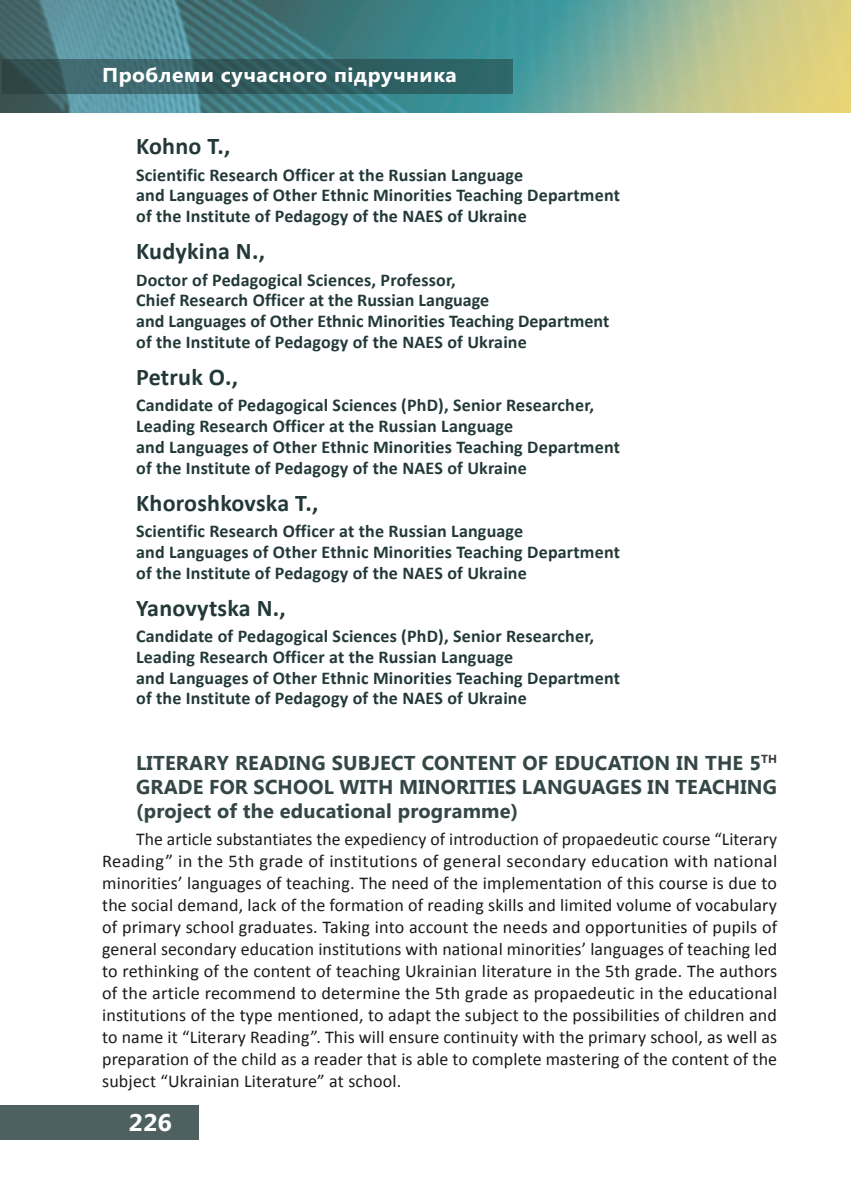
<style>
.page{position:relative;width:851px;height:1191px;background:#fff}
.page>*{position:absolute;margin:0;border:0;box-sizing:border-box;transform-origin:0 0}
.Автор__копія{font:700 24px "Calibri";letter-spacing:.01em;color:#223938}
.t1{font:700 24px "Segoe UI";color:#fff;scale:1.05 1}
.Невеликий_Заголовок{font:700 20px/24px "Segoe UI";letter-spacing:.01em;color:#344746;text-align:justify}
.t2{font:700 20px "Segoe UI";letter-spacing:.025em;color:#fff;scale:1.05 1}
.Анотація{font:18px/22px "Calibri";letter-spacing:.01em;color:#1a1a18;text-align:justify}
.Про_автора_мал{font:700 18px/20.6px "Calibri";letter-spacing:.01em;color:#223938}
</style>
<div class="page">
<img style="left:0;top:0;width:850px;height:113px">
<svg style="left:2px;top:60px;width:510px;height:34px;background:#335f62"></svg>
<div style="left:0;top:1106px;width:198px;height:34px;background:#4e605f"></div>
<p class="t2" style="left:102px;top:61px;width:339px">Проблеми сучасного підручника</p>
<p class="Автор__копія" style="left:136px;top:131px;width:96px">Kohno T.,</p>
<p class="Про_автора_мал" style="left:136px;top:164px;width:485px">Scientific Research Officer at the Russian Language<br>and Languages of Other Ethnic Minorities Teaching Department of the Institute of Pedagogy of the NAES of Ukraine</p>
<p class="Автор__копія" style="left:136px;top:236px;width:130px">Kudykina N.,</p>
<p class="Про_автора_мал" style="left:136px;top:269px;width:474px">Doctor of Pedagogical Sciences, Professor,<br>Chief Research Officer at the Russian Language<br>and Languages of Other Ethnic Minorities Teaching Department of the Institute of Pedagogy of the NAES of Ukraine</p>
<p class="Автор__копія" style="left:136px;top:362px;width:103px">Petruk O.,</p>
<p class="Про_автора_мал" style="left:136px;top:395px;width:485px">Candidate of Pedagogical Sciences (PhD), Senior Researcher, Leading Research Officer at the Russian Language<br>and Languages of Other Ethnic Minorities Teaching Department of the Institute of Pedagogy of the NAES of Ukraine</p>
<p class="Автор__копія" style="left:136px;top:487px;width:183px">Khoroshkovska T.,</p>
<p class="Про_автора_мал" style="left:136px;top:521px;width:485px">Scientific Research Officer at the Russian Language<br>and Languages of Other Ethnic Minorities Teaching Department of the Institute of Pedagogy of the NAES of Ukraine</p>
<p class="Автор__копія" style="left:136px;top:592px;width:151px">Yanovytska N.,</p>
<p class="Про_автора_мал" style="left:136px;top:626px;width:485px">Candidate of Pedagogical Sciences (PhD), Senior Researcher, Leading Research Officer at the Russian Language<br>and Languages of Other Ethnic Minorities Teaching Department of the Institute of Pedagogy of the NAES of Ukraine</p>
<p class="Невеликий_Заголовок" style="left:136px;top:749px;width:642px">LITERARY READING SUBJECT CONTENT OF EDUCATION IN THE 5<sup>TH </sup>GRADE FOR SCHOOL WITH MINORITIES LANGUAGES IN TEACHING (project of the educational programme)</p>
<p class="Анотація" style="left:102px;top:828px;width:676px;text-indent:34px">The article substantiates the expediency of introduction of propaedeutic course “Literary Reading” in the 5th grade of institutions of general secondary education with national minorities’ languages of teaching. The need of the implementation of this course is due to the social demand, lack of the formation of reading skills and limited volume of vocabulary of primary school graduates. Taking into account the needs and opportunities of pupils of general secondary education institutions with national minorities’ languages of teaching led to rethinking of the content of teaching Ukrainian literature in the 5th grade. The authors of the article recommend to determine the 5th grade as propaedeutic in the educational institutions of the type mentioned, to adapt the subject to the possibilities of children and to name it “Literary Reading”. This will ensure continuity with the primary school, as well as preparation of the child as a reader that is able to complete mastering of the content of the subject “Ukrainian Literature” at school.</p>
<h1 class="t1" style="left:128px;top:1105px;width:43px">226</h1>
</div>
